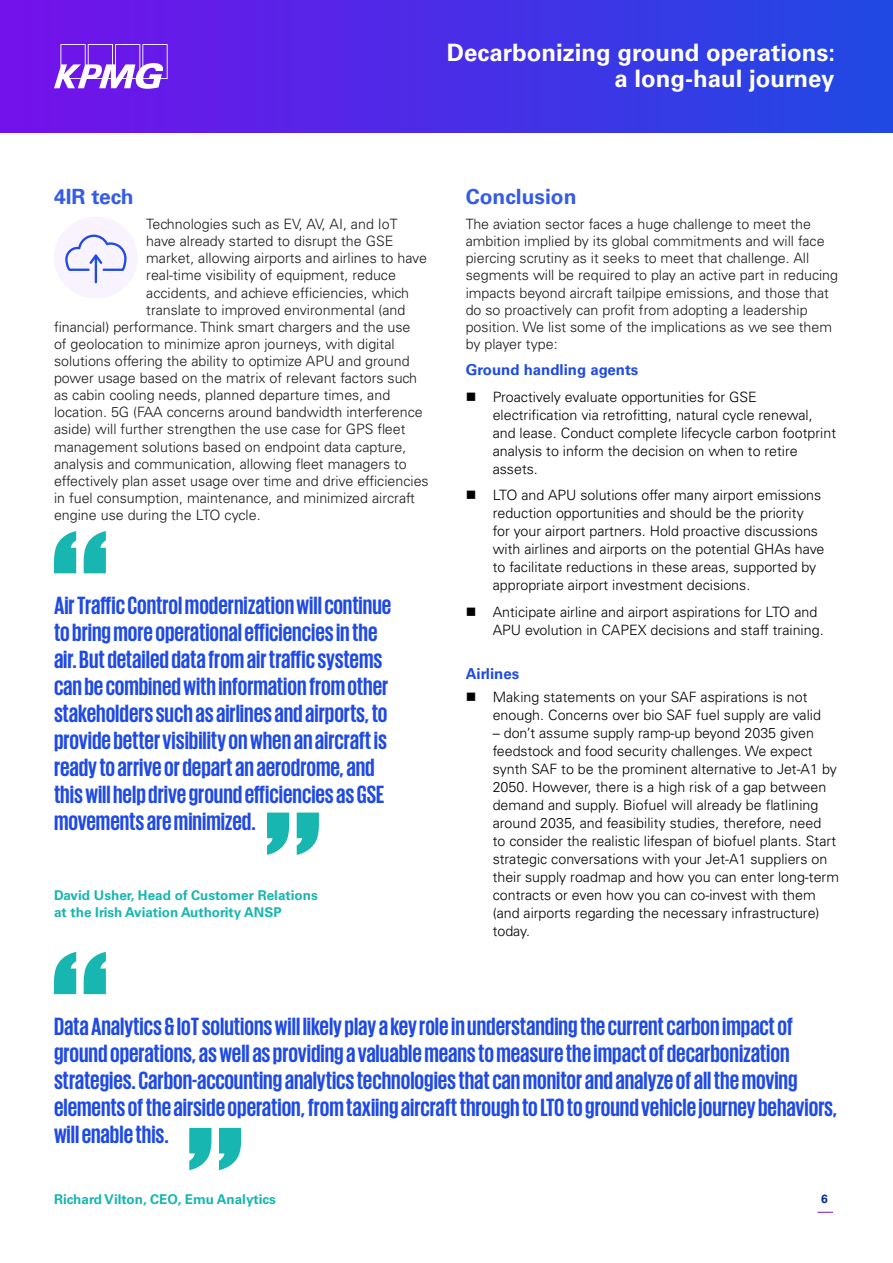
<style>
.page{position:relative;width:893px;height:1263px;background:#fff}
.page>*{position:absolute;margin:0;border:0;box-sizing:border-box;transform-origin:0 0}
.Heading_48pt{font:700 25.5px/27px "KPMG";color:#1f4ae3}
.t1{font:700 24px/25.5px "Univers LT Std";color:#fff;text-align:right}
.Body_Bold_Subheading{font:700 21px "Univers LT Std";color:#355ce6}
.Body_Copy_10pt{font:700 15px "Univers LT Std";color:#1f4ae3}
.BodyBOLD_COLOUR{font:700 15px "Univers LT Std";color:#1f4ae3}
.Body_Copy_10pt-2{font:300 14.25px/17.1px "Univers LT Std";color:#1a1a1a}
.t2{font:300 14.25px/18px "Univers LT Std";color:#000}
.t3{font:700 13.5px/16.2px "Univers LT Std";color:#17b6b0}
.t4{font:700 12px "Univers LT Std";color:#00338d}
</style>
<div class="page">
<svg style="left:817px;top:1212px;width:16px;height:1px"></svg>
<div style="left:0;top:0;width:893px;height:133px;background:linear-gradient(to right,#7510eb,#2049e3)"></div>
<svg style="left:54px;top:44px;width:114px;height:45px"></svg>
<div style="left:54px;top:217px;width:84px;height:81px;background:#f8f3fe;border-radius:50%"></div>
<svg style="left:65px;top:235px;width:62px;height:48px"></svg>
<svg style="left:54px;top:531px;width:52px;height:42px"></svg>
<svg style="left:267px;top:812px;width:52px;height:43px"></svg>
<svg style="left:54px;top:952px;width:52px;height:42px"></svg>
<svg style="left:189px;top:1128px;width:52px;height:42px"></svg>
<h2 class="t1" style="left:447px;top:40px;width:390px">Decarbonizing ground operations: a long-haul journey</h2>
<p class="Body_Bold_Subheading" style="left:54px;top:184px;width:81px">4IR tech</p>
<p class="Body_Copy_10pt-2" style="left:146px;top:216px;width:253px">Technologies such as EV, AV, AI, and IoT</p>
<p class="Body_Copy_10pt-2" style="left:146px;top:233px;width:249px">have already started to disrupt the GSE</p>
<p class="Body_Copy_10pt-2" style="left:146px;top:250px;width:282px">market, allowing airports and airlines to have</p>
<p class="Body_Copy_10pt-2" style="left:146px;top:267px;width:251px">real-time visibility of equipment, reduce</p>
<p class="Body_Copy_10pt-2" style="left:146px;top:284px;width:264px">accidents, and achieve efficiencies, which</p>
<p class="Body_Copy_10pt-2" style="left:146px;top:301px;width:261px">translate to improved environmental (and</p>
<p class="Body_Copy_10pt-2" style="left:54px;top:318px;width:358px">financial) performance. Think smart chargers and the use</p>
<p class="Body_Copy_10pt-2" style="left:54px;top:335px;width:342px">of geolocation to minimize apron journeys, with digital</p>
<p class="Body_Copy_10pt-2" style="left:54px;top:352px;width:357px">solutions offering the ability to optimize APU and ground</p>
<p class="Body_Copy_10pt-2" style="left:54px;top:369px;width:364px">power usage based on the matrix of relevant factors such</p>
<p class="Body_Copy_10pt-2" style="left:54px;top:387px;width:338px">as cabin cooling needs, planned departure times, and</p>
<p class="Body_Copy_10pt-2" style="left:54px;top:404px;width:370px">location. 5G (FAA concerns around bandwidth interference</p>
<p class="Body_Copy_10pt-2" style="left:54px;top:421px;width:353px">aside) will further strengthen the use case for GPS fleet</p>
<p class="Body_Copy_10pt-2" style="left:54px;top:438px;width:354px">management solutions based on endpoint data capture,</p>
<p class="Body_Copy_10pt-2" style="left:54px;top:455px;width:354px">analysis and communication, allowing fleet managers to</p>
<p class="Body_Copy_10pt-2" style="left:54px;top:472px;width:376px">effectively plan asset usage over time and drive efficiencies</p>
<p class="Body_Copy_10pt-2" style="left:54px;top:489px;width:362px">in fuel consumption, maintenance, and minimized aircraft</p>
<p class="Body_Copy_10pt-2" style="left:54px;top:506px;width:208px">engine use during the LTO cycle.</p>
<p class="Heading_48pt" style="left:54px;top:591px;width:339px">Air Traffic Control modernization will continue to bring more operational efficiencies in the air. But detailed data from air traffic systems can be combined with information from other stakeholders such as airlines and airports, to provide better visibility on when an aircraft is ready to arrive or depart an aerodrome, and this will help drive ground efficiencies as GSE movements are minimized.</p>
<p class="t3" style="left:54px;top:887px;width:265px">David Usher, Head of Customer Relations at the Irish Aviation Authority ANSP</p>
<p class="Body_Bold_Subheading" style="left:466px;top:184px;width:112px">Conclusion</p>
<p class="Body_Copy_10pt-2" style="left:466px;top:216px;width:374px">The aviation sector faces a huge challenge to meet the ambition implied by its global commitments and will face piercing scrutiny as it seeks to meet that challenge. All segments will be required to play an active part in reducing impacts beyond aircraft tailpipe emissions, and those that do so proactively can profit from adopting a leadership position. We list some of the implications as we see them by player type:</p>
<p class="Body_Copy_10pt" style="left:466px;top:361px;width:174px">Ground handling agents</p>
<p class="t2" style="left:493px;top:388px;width:345px">Proactively evaluate opportunities for GSE electrification via retrofitting, natural cycle renewal, and lease. Conduct complete lifecycle carbon footprint analysis to inform the decision on when to retire assets.</p>
<p class="t2" style="left:493px;top:486px;width:333px">LTO and APU solutions offer many airport emissions reduction opportunities and should be the priority for your airport partners. Hold proactive discussions with airlines and airports on the potential GHAs have to facilitate reductions in these areas, supported by appropriate airport investment decisions.</p>
<p class="t2" style="left:493px;top:603px;width:333px">Anticipate airline and airport aspirations for LTO and<br>APU evolution in CAPEX decisions and staff training.</p>
<p class="BodyBOLD_COLOUR" style="left:466px;top:665px;width:55px">Airlines</p>
<p class="t2" style="left:493px;top:688px;width:330px">Making statements on your SAF aspirations is not enough. Concerns over bio SAF fuel supply are valid</p>
<p class="t2" style="left:493px;top:724px;width:348px">– don’t assume supply ramp-up beyond 2035 given feedstock and food security challenges. We expect synth SAF to be the prominent alternative to Jet-A1 by 2050. However, there is a high risk of a gap between demand and supply. Biofuel will already be flatlining around 2035, and feasibility studies, therefore, need<br>to consider the realistic lifespan of biofuel plants. Start strategic conversations with your Jet-A1 suppliers on their supply roadmap and how you can enter long-term contracts or even how you can co-invest with them (and airports regarding the necessary infrastructure) today.</p>
<p class="Heading_48pt" style="left:54px;top:1012px;width:785px">Data Analytics &amp; IoT solutions will likely play a key role in understanding the current carbon impact of ground operations, as well as providing a valuable means to measure the impact of decarbonization strategies. Carbon-accounting analytics technologies that can monitor and analyze of all the moving elements of the airside operation, from taxiing aircraft through to LTO to ground vehicle journey behaviors, will enable this.</p>
<p class="t3" style="left:54px;top:1191px;width:224px">Richard Vilton, CEO, Emu Analytics</p>
<p class="t4" style="left:821px;top:1191px;width:8px">6</p>
</div>
